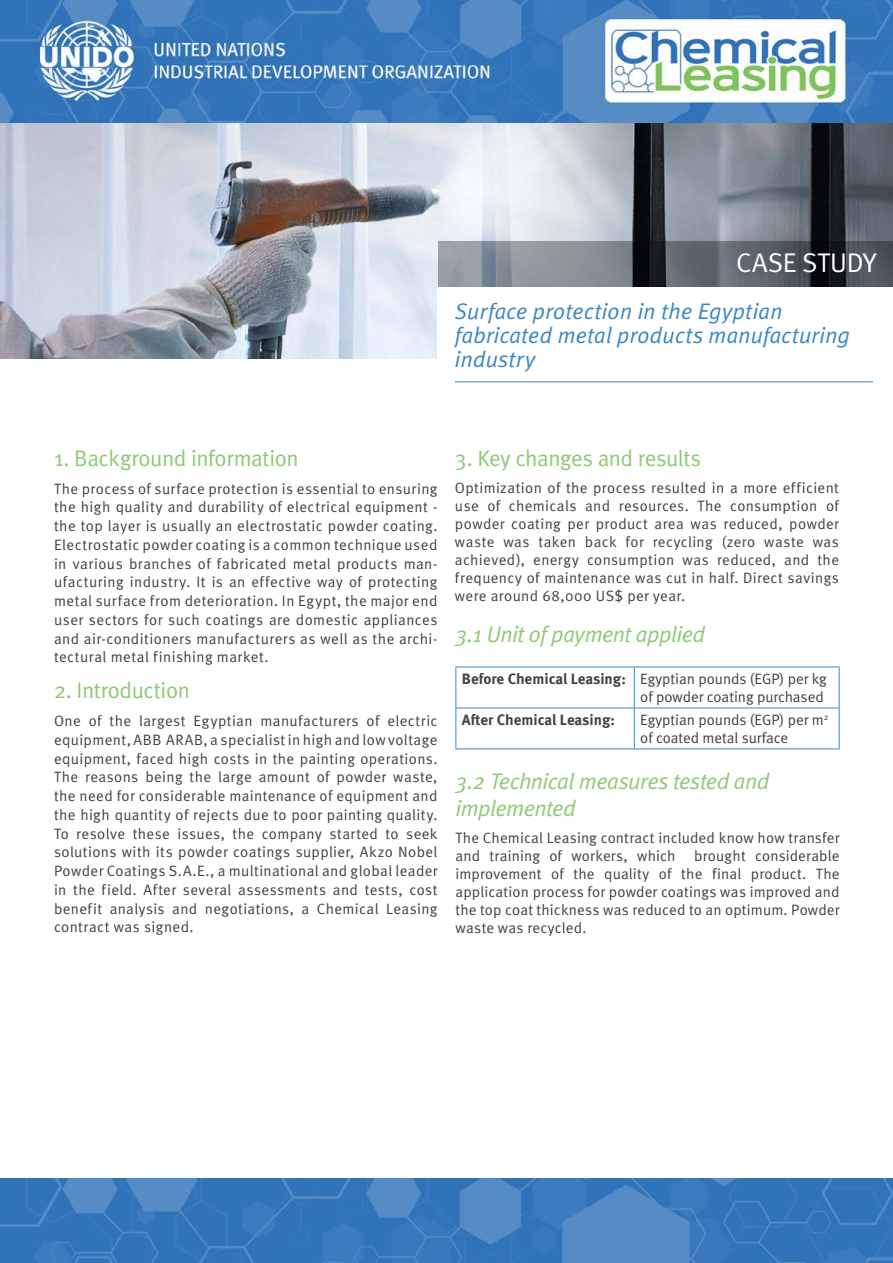
<style>
.page{position:relative;width:893px;height:1263px;background:#fff}
.page>*{position:absolute;margin:0;border:0;box-sizing:border-box;transform-origin:0 0}
.t1{font:27px "Meta Normal";color:#fff}
.t2{font:italic 22.5px/24px "Meta Plus";letter-spacing:.01em;color:#3886c4}
.t3{font:italic 22.5px/27px "Meta Normal";letter-spacing:-.025em;color:#8dc975}
.t4{font:22.5px "Meta Normal";letter-spacing:-.02em;color:#8dc975}
.t5{font:15px/18.8px "Meta Normal";letter-spacing:.02em;color:#414042;text-align:justify}
.t6{font:15px/18px "Meta Normal";color:#414042;text-align:right}
.t7{font:700 15px "Meta OT";color:#414042}
.s1{font-family:"Meta OT";font-weight:700}
</style>
<div class="page">
<img style="left:0;top:0;width:893px;height:358px">
<svg style="left:438px;top:241px;width:455px;height:46px;background:#636970"></svg>
<div style="left:438px;top:287px;width:455px;height:91px;background:#fff"></div>
<hr style="left:455px;top:382px;width:418px;height:1px;background:#3886c4">
<img style="left:0;top:1179px;width:893px;height:84px">
<hr style="left:455px;top:667px;width:179px;height:1px;background:#3886c4">
<hr style="left:455px;top:667px;width:1px;height:40px;background:#3886c4">
<hr style="left:634px;top:667px;width:205px;height:1px;background:#3886c4">
<hr style="left:634px;top:667px;width:1px;height:40px;background:#3886c4">
<hr style="left:839px;top:667px;width:1px;height:40px;background:#3886c4">
<hr style="left:455px;top:707px;width:179px;height:1px;background:#3886c4">
<hr style="left:455px;top:708px;width:1px;height:40px;background:#3886c4">
<hr style="left:634px;top:707px;width:205px;height:1px;background:#3886c4">
<hr style="left:634px;top:708px;width:1px;height:40px;background:#3886c4">
<hr style="left:839px;top:708px;width:1px;height:40px;background:#3886c4">
<hr style="left:455px;top:748px;width:179px;height:1px;background:#3886c4">
<hr style="left:634px;top:748px;width:205px;height:1px;background:#3886c4">
<h1 class="t1" style="left:736px;top:247px;width:142px">Case STUDY</h1>
<h2 class="t2" style="left:455px;top:299px;width:397px">Surface protection in the Egyptian fabricated metal products manufacturing industry</h2>
<h2 class="t4" style="left:54px;top:445px;width:246px">1. Background information</h2>
<p class="t5" style="left:54px;top:479px;width:385px">The process of surface protection is essential to ensuring the high quality and durability of electrical equipment - the top layer is usually an electrostatic powder coating.<br>Electrostatic powder coating is a common technique used in various branches of fabricated metal products man&shy;ufacturing industry. It is an effective way of protecting metal surface from deterioration. In Egypt, the major end user sectors for such coatings are domestic appliances and air-conditioners manufacturers as well as the archi&shy;tectural metal finishing market.</p>
<h2 class="t4" style="left:54px;top:677px;width:138px">2. Introduction</h2>
<p class="t5" style="left:54px;top:711px;width:385px">One of the largest Egyptian manufacturers of electric equipment, ABB ARAB, a specialist in high and low voltage equipment, faced high costs in the painting operations.<br>The reasons being the large amount of powder waste, the need for considerable maintenance of equipment and the high quantity of rejects due to poor painting quality.<br>To resolve these issues, the company started to seek solutions with its powder coatings supplier, Akzo Nobel Powder Coatings S.A.E., a multinational and global leader in the field. After several assessments and tests, cost benefit analysis and negotiations, a Chemical Leasing contract was signed.</p>
<h2 class="t4" style="left:455px;top:445px;width:248px">3. Key changes and results</h2>
<p class="t5" style="left:455px;top:479px;width:386px;line-height:18px">Optimization of the process resulted in a more efficient use of chemicals and resources. The consumption of powder coating per product area was reduced, powder waste was taken back for recycling (zero waste was achieved), energy consumption was reduced, and the frequency of maintenance was cut in half. Direct savings were around 68,000 US$ per year.</p>
<h2 class="t3" style="left:455px;top:620px;width:251px">3.1 Unit of payment applied</h2>
<p class="t6" style="left:462px;top:669px;width:366px"><span class="s1">Before Chemical Leasing:</span> Egyptian pounds (EGP) per kg of powder coating purchased</p>
<p class="t7" style="left:462px;top:710px;width:155px">After Chemical Leasing:</p>
<p class="t6" style="left:640px;top:710px;width:190px;text-align:left">Egyptian pounds (EGP) per m<sup>2 </sup>of coated metal surface</p>
<h2 class="t3" style="left:455px;top:768px;width:316px">3.2 Technical measures tested and implemented</h2>
<p class="t5" style="left:455px;top:829px;width:385px;line-height:18px">The Chemical Leasing contract included know how transfer and training of workers, which</p>
<p class="t5" style="left:455px;top:847px;width:386px;line-height:18px;text-indent:239px">brought considerable improvement of the quality of the final product. The application process for powder coatings was improved and the top coat thickness was reduced to an optimum. Powder waste was recycled.</p>
</div>
